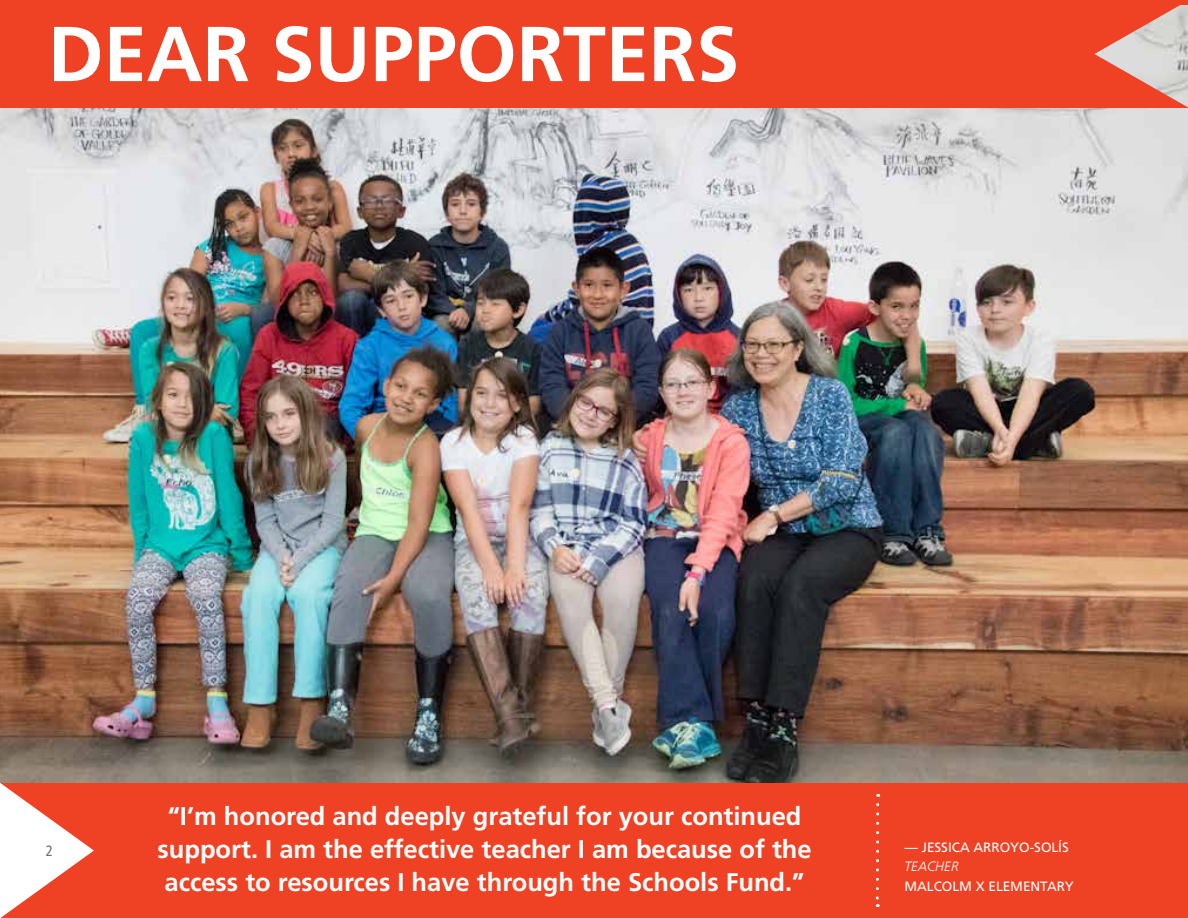
<style>
.page{position:relative;width:1188px;height:918px;background:#fff}
.page>*{position:absolute;margin:0;border:0;box-sizing:border-box;transform-origin:0 0}
.t1{font:700 25.5px/33px "Frutiger";color:#fff;text-align:center}
.t2{font:condensed 15px "Frutiger";color:#6d6e71}
.t3{font:13.5px "Frutiger";color:#fff}
.t4{font:italic 300 13.5px "Frutiger";color:#fff}
</style>
<div class="page">
<div style="left:1px;top:783px;width:1187px;height:135px;background:#ef4123"></div>
<img style="left:0;top:108px;width:1188px;height:675px">
<div style="left:0;top:4px;width:1188px;height:104px;background:#ef4123"></div>
<svg style="left:54px;top:26px;width:682px;height:56px"></svg>
<hr style="left:0;top:0;width:1188px;height:4px;background:#ef4123">
<svg style="left:876px;top:805px;width:3px;height:102px"></svg>
<img style="left:1187px;top:269px;width:1px;height:283px">
<p class="t2" style="left:46px;top:842px;width:9px">2</p>
<p class="t1" style="left:158px;top:799px;width:656px">“I’m honored and deeply grateful for your continued support. I am the effective teacher I am because of the access to resources I have through the Schools Fund.”</p>
<p class="t3" style="left:904px;top:839px;width:166px">— JESSICA ARROYO-SOLÍS</p>
<p class="t4" style="left:904px;top:859px;width:56px">TEACHER</p>
<p class="t3" style="left:904px;top:878px;width:171px">MALCOLM X ELEM ENTARY</p>
</div>
